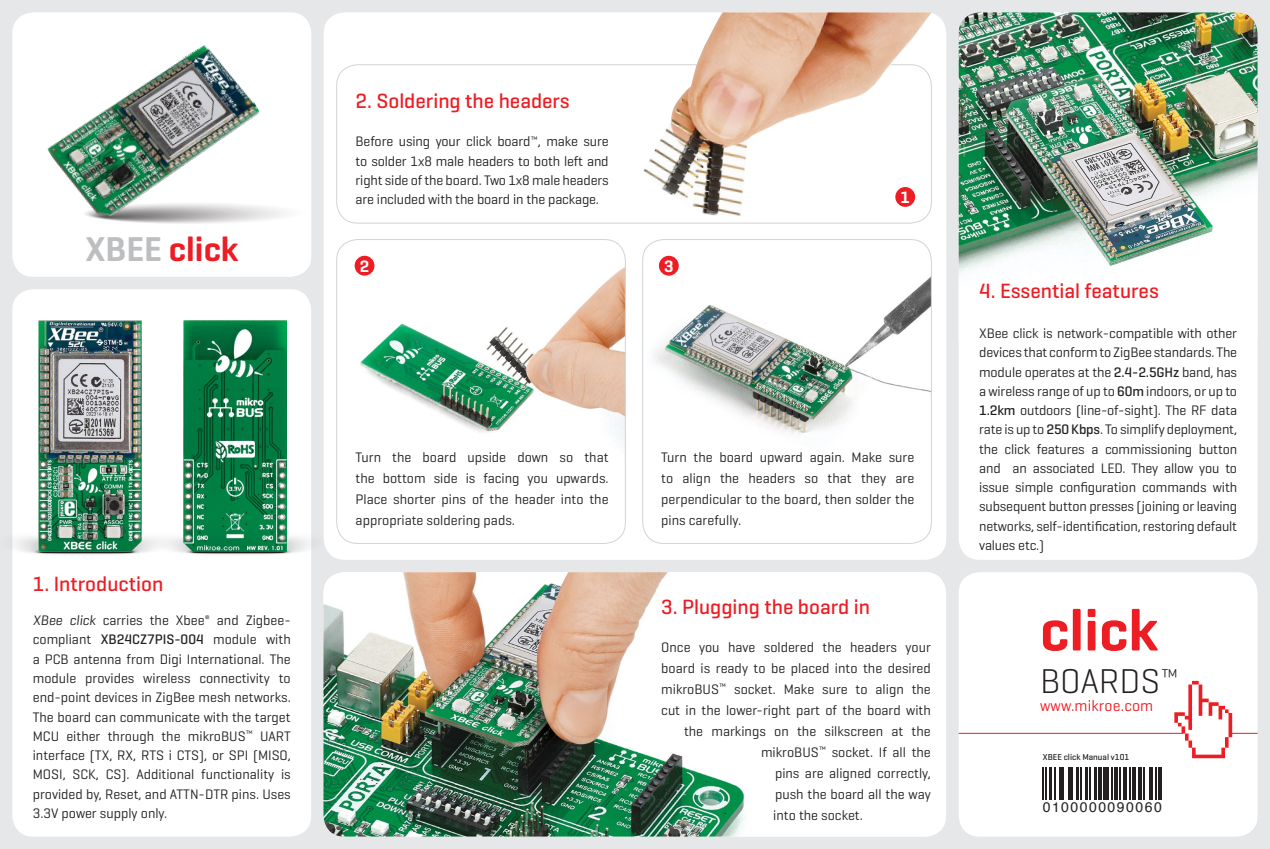
<style>
.page{position:relative;width:1270px;height:849px;background:#fff}
.page>*{position:absolute;margin:0;border:0;box-sizing:border-box;transform-origin:0 0}
.t1{font:600 59.5px "Geogrotesque";color:#ed1d24}
.t2{font:600 35px "Geogrotesque";color:#ed1d24}
.t3{font:300 35px "Geogrotesque";color:#231f20}
.t4{font:500 21px "Geogrotesque";color:#ed1d24}
.t5{font:600 16.8px "Geogrotesque";color:#fff}
.t6{font:15.75px "Geogrotesque";letter-spacing:.01em;color:#ed1d24}
.t7{font:14px/19.2px "Geogrotesque";color:#231f20;text-align:justify}
.t8{font:14px "Helvetica";letter-spacing:.105em;color:#231f20}
.t9{font:500 8.75px "Geogrotesque";color:#231f20}
.s1{color:#bcbec0}
.s2{font-style:italic}
.s3{font-weight:500}
</style>
<div class="page">
<div style="left:0;top:0;width:1270px;height:848px;background:#e6e7e8"></div>
<div style="left:959px;top:12px;width:299px;height:547px;background:#fff;border-radius:21px"></div>
<img style="left:959px;top:12px;width:299px;height:261px">
<div style="left:12px;top:12px;width:299px;height:265px;background:#fff;border-radius:21px"></div>
<div style="left:12px;top:289px;width:299px;height:547px;background:#fff;border-radius:21px"></div>
<div style="left:324px;top:12px;width:622px;height:547px;background:#fff;border-radius:21px"></div>
<img style="left:323px;top:572px;width:623px;height:264px">
<img style="left:338px;top:239px;width:287px;height:304px">
<div style="left:336px;top:239px;width:290px;height:304px;border:1px solid #d1d3d4;border-radius:21px"></div>
<img style="left:654px;top:257px;width:276px;height:177px">
<div style="left:642px;top:239px;width:290px;height:304px;border:1px solid #d1d3d4;border-radius:21px"></div>
<div style="left:336px;top:64px;width:596px;height:159px;border:1px solid #d1d3d4;border-radius:21px"></div>
<div style="left:355px;top:256px;width:19px;height:19px;background:#ed1d24;border-radius:50%"></div>
<div style="left:659px;top:256px;width:20px;height:19px;background:#ed1d24;border-radius:50%"></div>
<div style="left:959px;top:572px;width:299px;height:264px;background:#fff;border-radius:21px"></div>
<hr style="left:959px;top:732px;width:224px;height:1px;background:#ed1d24">
<img style="left:643px;top:12px;width:289px;height:204px">
<div style="left:895px;top:187px;width:20px;height:20px;background:#ed1d24;border-radius:50%"></div>
<svg style="left:1174px;top:680px;width:84px;height:78px"></svg>
<svg style="left:267px;top:208px;width:18px;height:11px"></svg>
<img style="left:47px;top:45px;width:220px;height:179px">
<img style="left:12px;top:529px;width:132px;height:26px">
<img style="left:144px;top:536px;width:189px;height:20px">
<img style="left:39px;top:321px;width:103px;height:230px">
<img style="left:183px;top:320px;width:104px;height:231px">
<hr style="left:1043px;top:767px;width:1px;height:32px;background:#231f20">
<hr style="left:1045px;top:767px;width:1px;height:32px;background:#231f20">
<hr style="left:1049px;top:767px;width:2px;height:32px;background:#231f20">
<hr style="left:1054px;top:767px;width:1px;height:32px;background:#231f20">
<hr style="left:1059px;top:767px;width:3px;height:32px;background:#231f20">
<hr style="left:1063px;top:767px;width:1px;height:32px;background:#231f20">
<hr style="left:1068px;top:767px;width:2px;height:32px;background:#231f20">
<hr style="left:1072px;top:767px;width:1px;height:32px;background:#231f20">
<hr style="left:1077px;top:767px;width:2px;height:32px;background:#231f20">
<hr style="left:1080px;top:767px;width:2px;height:32px;background:#231f20">
<hr style="left:1085px;top:767px;width:3px;height:32px;background:#231f20">
<hr style="left:1089px;top:767px;width:1px;height:32px;background:#231f20">
<hr style="left:1094px;top:767px;width:3px;height:32px;background:#231f20">
<hr style="left:1098px;top:767px;width:1px;height:32px;background:#231f20">
<hr style="left:1100px;top:767px;width:2px;height:32px;background:#231f20">
<hr style="left:1103px;top:767px;width:1px;height:32px;background:#231f20">
<hr style="left:1105px;top:767px;width:4px;height:32px;background:#231f20">
<hr style="left:1112px;top:767px;width:1px;height:32px;background:#231f20">
<hr style="left:1114px;top:767px;width:4px;height:32px;background:#231f20">
<hr style="left:1119px;top:767px;width:1px;height:32px;background:#231f20">
<hr style="left:1123px;top:767px;width:4px;height:32px;background:#231f20">
<hr style="left:1129px;top:767px;width:1px;height:32px;background:#231f20">
<hr style="left:1132px;top:767px;width:3px;height:32px;background:#231f20">
<hr style="left:1138px;top:767px;width:1px;height:32px;background:#231f20">
<hr style="left:1140px;top:767px;width:2px;height:32px;background:#231f20">
<hr style="left:1143px;top:767px;width:1px;height:32px;background:#231f20">
<hr style="left:1149px;top:767px;width:4px;height:32px;background:#231f20">
<hr style="left:1156px;top:767px;width:1px;height:32px;background:#231f20">
<hr style="left:1158px;top:767px;width:1px;height:32px;background:#231f20">
<hr style="left:1161px;top:767px;width:1px;height:32px;background:#231f20">
<h2 class="t2" style="left:85px;top:227px;width:154px"><span class="s1">XBEE</span> click</h2>
<h3 class="t4" style="left:33px;top:571px;width:132px">1. Introduction</h3>
<p class="t7" style="left:33px;top:610px;width:259px"><span class="s2">XBee click</span> carries the Xbee<sup>®</sup> and Zigbee&shy;compliant <span class="s3">XB24CZ7PIS-004</span> module with a PCB antenna from Digi International. The module provides wireless connectivity to end-point devices in ZigBee mesh networks.<br>The board can communicate with the target MCU either through the mikroBUS<sup>™</sup> UART interface (TX, RX, RTS i CTS), or SPI (MISO, MOSI, SCK, CS). Additional functionality is provided by, Reset, and ATTN-DTR pins. Uses 3.3V power supply only.</p>
<h3 class="t4" style="left:356px;top:87px;width:216px">2. Soldering the headers</h3>
<p class="t7" style="left:356px;top:131px;width:254px">Before using your click board<sup>™</sup>, make sure to solder 1x8 male headers to both left and right side of the board. Two 1x8 male headers are included with the board in the package.</p>
<p class="t5" style="left:360px;top:255px;width:11px">2</p>
<p class="t5" style="left:664px;top:255px;width:11px">3</p>
<p class="t5" style="left:900px;top:187px;width:11px">1</p>
<p class="t7" style="left:356px;top:446px;width:254px;line-height:21px">Turn the board upside down so that the bottom side is facing you upwards.<br>Place shorter pins of the header into the appropriate soldering pads.</p>
<p class="t7" style="left:661px;top:446px;width:255px;line-height:21px">Turn the board upward again. Make sure to align the headers so that they are perpendicular to the board, then solder the pins carefully.</p>
<h3 class="t4" style="left:661px;top:593px;width:210px">3. Plugging the board in</h3>
<p class="t7" style="left:661px;top:636px;width:271px">Once you have soldered the headers your</p>
<p class="t7" style="left:661px;top:657px;width:271px">board is ready to be placed into the desired</p>
<p class="t7" style="left:661px;top:678px;width:271px">mikroBUS<sup>™</sup> socket. Make sure to align the</p>
<p class="t7" style="left:661px;top:699px;width:271px">cut in the lower-right part of the board with</p>
<p class="t7" style="left:684px;top:720px;width:248px">the markings on the silkscreen at the</p>
<p class="t7" style="left:761px;top:741px;width:171px">mikroBUS<sup>™</sup> socket. If all the</p>
<p class="t7" style="left:775px;top:762px;width:157px">pins are aligned correctly,</p>
<p class="t7" style="left:775px;top:783px;width:157px">push the board all the way</p>
<p class="t7" style="left:773px;top:804px;width:91px">into the socket.</p>
<h3 class="t4" style="left:979px;top:278px;width:181px">4. Essential features</h3>
<p class="t7" style="left:979px;top:323px;width:259px">XBee click is network-compatible with other devices that conform to ZigBee standards. The module operates at the <span class="s3">2.4-2.5GHz</span> band, has a wireless range of up to <span class="s3">60m</span> indoors, or up to <span class="s3">1.2km</span> outdoors (line-of-sight). The RF data rate is up to <span class="s3">250 Kbps</span>. To simplify deployment, the click features a commissioning button and an associated LED. They allow you to issue simple configuration commands with subsequent button presses (joining or leaving networks, self-identification, restoring default values etc.)</p>
<h1 class="t1" style="left:1040px;top:593px;width:119px">click</h1>
<h2 class="t3" style="left:1040px;top:658px;width:140px">BOARDS<sup>™</sup></h2>
<p class="t6" style="left:1040px;top:696px;width:115px">www.mikroe.com</p>
<p class="t9" style="left:1043px;top:751px;width:88px">XBEE click Manual v101</p>
<p class="t8" style="left:1043px;top:796px;width:120px">0100000090060</p>
</div>
